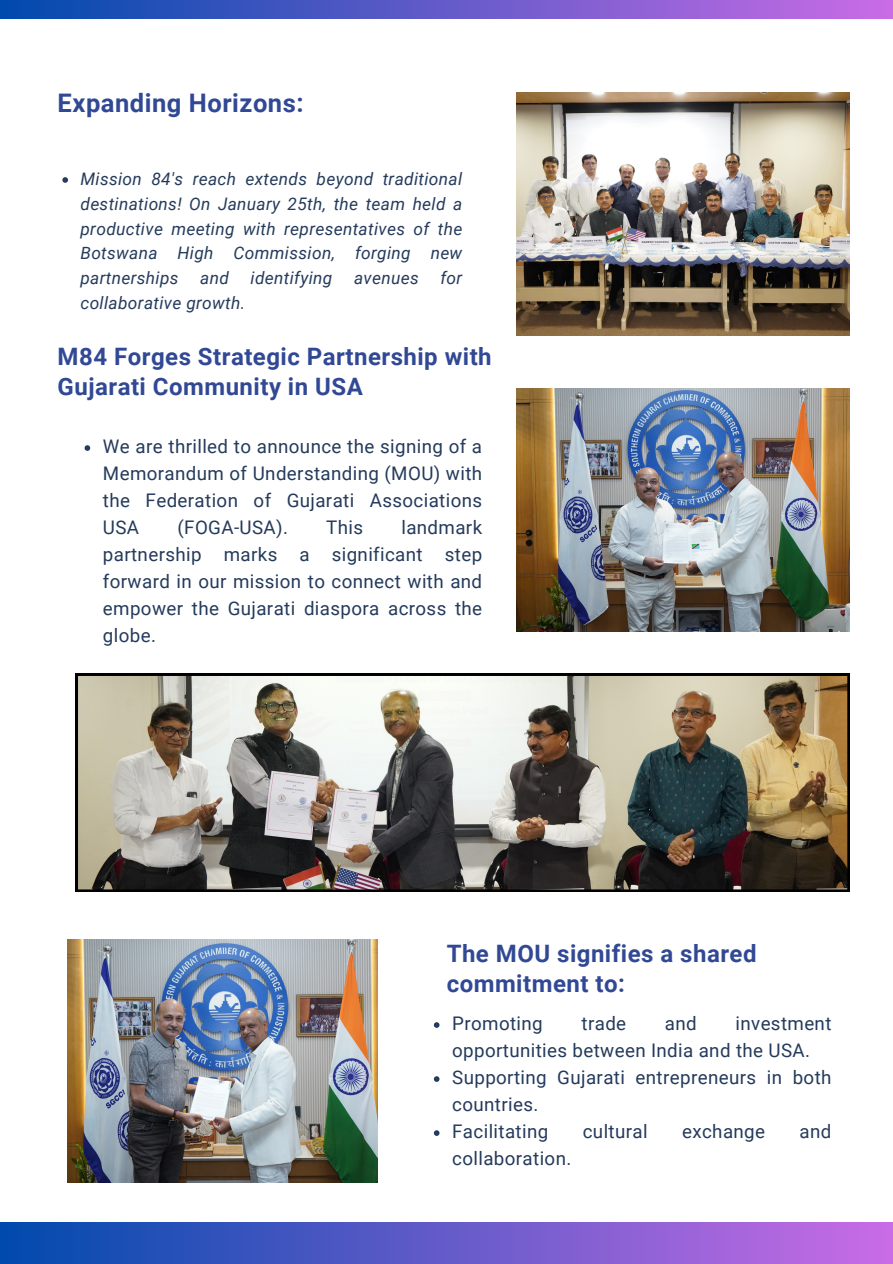
<style>
.page{position:relative;width:893px;height:1264px;background:#fff}
.page>*{position:absolute;margin:0;border:0;box-sizing:border-box;transform-origin:0 0}
.t1{font:700 25.5px "Roboto";letter-spacing:.02em;color:#314895}
.t2{font:700 24px/29.2px "Roboto";letter-spacing:.02em;color:#314895}
.t3{font:18.75px/27px "Roboto";letter-spacing:.02em;color:#253b5c}
.t4{font:italic 17.25px/24.8px "Roboto";letter-spacing:.02em;color:#253b5c;text-align:justify}
</style>
<div class="page">
<div style="left:0;top:1221px;width:892px;height:42px;background:linear-gradient(to right,#004aad,#c96ce5)"></div>
<div style="left:0;top:0;width:892px;height:19px;background:linear-gradient(to right,#004aad,#c96ce5)"></div>
<img style="left:516px;top:92px;width:333px;height:243px">
<img style="left:516px;top:388px;width:333px;height:243px">
<img style="left:76px;top:673px;width:773px;height:218px">
<img style="left:67px;top:939px;width:311px;height:243px">
<svg style="left:62px;top:177px;width:6px;height:6px"></svg>
<svg style="left:434px;top:1022px;width:5px;height:5px"></svg>
<svg style="left:434px;top:1076px;width:5px;height:5px"></svg>
<svg style="left:434px;top:1130px;width:5px;height:5px"></svg>
<svg style="left:85px;top:445px;width:5px;height:6px"></svg>
<p class="t1" style="left:58px;top:89px;width:247px">Expanding Horizons:</p>
<p class="t4" style="left:80px;top:167px;width:383px">Mission 84's reach extends beyond traditional destinations! On January 25th, the team held a productive meeting with representatives of the Botswana High Commission, forging new partnerships</p>
<p class="t4" style="left:200px;top:266px;width:30px">and</p>
<p class="t4" style="left:250px;top:266px;width:83px">identifying</p>
<p class="t4" style="left:354px;top:266px;width:66px">avenues</p>
<p class="t4" style="left:440px;top:266px;width:23px">for</p>
<p class="t4" style="left:80px;top:290px;width:166px">collaborative growth.</p>
<p class="t2" style="left:58px;top:342px;width:435px">M84 Forges Strategic Partnership with<br>Gujarati Community in USA</p>
<p class="t3" style="left:103px;top:433px;width:380px;text-align:justify">We are thrilled to announce the signing of a Memorandum of Understanding (MOU) with the Federation of Gujarati Associations USA</p>
<p class="t3" style="left:177px;top:514px;width:112px">(FOGA-USA).</p>
<p class="t3" style="left:326px;top:514px;width:38px">This</p>
<p class="t3" style="left:103px;top:514px;width:381px;text-align:justify;text-indent:298px">landmark partnership marks a significant step forward in our mission to connect with and empower the Gujarati diaspora across the globe.</p>
<p class="t2" style="left:446px;top:939px;width:311px">The MOU signifies a shared commitment to:</p>
<p class="t3" style="left:452px;top:1010px;width:92px">Promoting</p>
<p class="t3" style="left:581px;top:1010px;width:46px">trade</p>
<p class="t3" style="left:665px;top:1010px;width:33px">and</p>
<p class="t3" style="left:452px;top:1010px;width:380px;text-indent:283px">investment opportunities between India and the USA.</p>
<h1 class="t3" style="left:452px;top:1064px;width:380px">Supporting Gujarati entrepreneurs in both countries.</h1>
<p class="t3" style="left:452px;top:1118px;width:97px">Facilitating</p>
<p class="t3" style="left:582px;top:1118px;width:66px">cultural</p>
<p class="t3" style="left:682px;top:1118px;width:84px">exchange</p>
<p class="t3" style="left:799px;top:1118px;width:33px">and</p>
<p class="t3" style="left:452px;top:1145px;width:121px">collaboration.</p>
</div>
